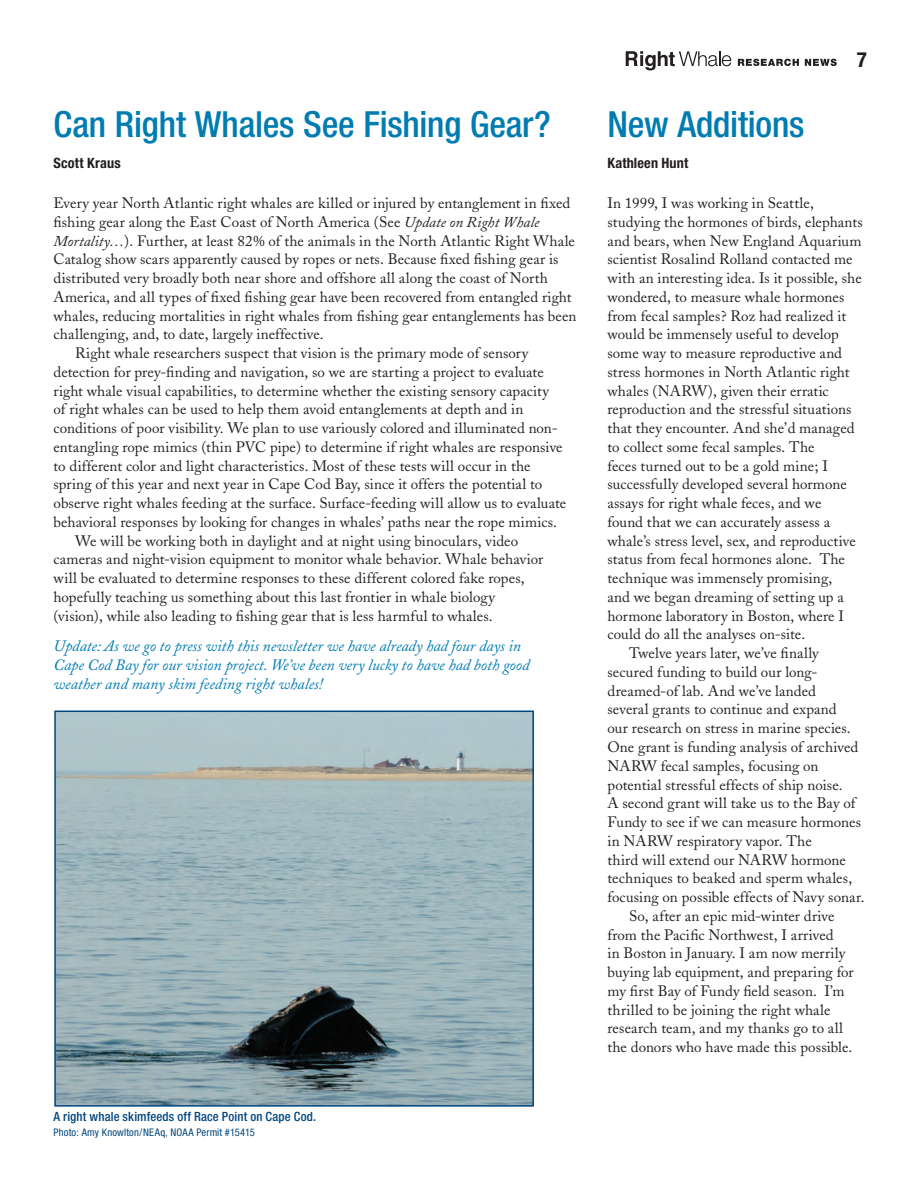
<style>
.page{position:relative;width:917px;height:1190px;background:#fff}
.page>*{position:absolute;margin:0;border:0;box-sizing:border-box;transform-origin:0 0}
.t1{font:500 condensed 36px "Helvetica Neue";letter-spacing:-.005em;color:#007cb1}
.t2{font:700 condensed 21px "Helvetica Neue";color:#231f20}
.t3{font:italic 15.75px/18.8px "Adobe Caslon";color:#007cb1}
.t4{font:15px "Adobe Caslon";letter-spacing:.005em;color:#231f20}
.t5{font:700 condensed 14.25px "Helvetica Neue";letter-spacing:.01em;color:#231f20}
.t6{font:500 condensed 12.75px "Helvetica Neue";letter-spacing:.01em;color:#00467e}
.t7{font:condensed 10.5px "Helvetica Neue";letter-spacing:.015em;color:#00467e}
.s1{font-style:italic}
</style>
<div class="page">
<svg style="left:625px;top:51px;width:106px;height:19px"></svg>
<svg style="left:737px;top:59px;width:61px;height:7px"></svg>
<svg style="left:804px;top:59px;width:32px;height:7px"></svg>
<img style="left:57px;top:713px;width:473px;height:390px">
<div style="left:54px;top:710px;width:479px;height:396px;border:2px solid #00467e"></div>
<h1 class="t1" style="left:53px;top:103px;width:498px">Can Right Whales See Fishing Gear?</h1>
<p class="t5" style="left:53px;top:154px;width:69px">Scott Kraus</p>
<p class="t4" style="left:53px;top:194px;width:518px">Every year North Atlantic right whales are killed or injured by entanglement in fixed</p>
<p class="t4" style="left:53px;top:213px;width:487px">fishing gear along the East Coast of North America (See <span class="s1">Update on Right Whale</span></p>
<p class="t4" style="left:53px;top:232px;width:523px"><span class="s1">Mortality…</span>). Further, at least 82% of the animals in the North Atlantic Right Whale</p>
<p class="t4" style="left:53px;top:250px;width:506px">Catalog show scars apparently caused by ropes or nets. Because fixed fishing gear is</p>
<p class="t4" style="left:53px;top:269px;width:495px">distributed very broadly both near shore and offshore all along the coast of North</p>
<p class="t4" style="left:53px;top:288px;width:519px">America, and all types of fixed fishing gear have been recovered from entangled right</p>
<p class="t4" style="left:53px;top:307px;width:524px">whales, reducing mortalities in right whales from fishing gear entanglements has been</p>
<p class="t4" style="left:53px;top:325px;width:272px">challenging, and, to date, largely ineffective.</p>
<p class="t4" style="left:75px;top:344px;width:454px">Right whale researchers suspect that vision is the primary mode of sensory</p>
<p class="t4" style="left:53px;top:363px;width:491px">detection for prey-finding and navigation, so we are starting a project to evaluate</p>
<p class="t4" style="left:53px;top:382px;width:497px">right whale visual capabilities, to determine whether the existing sensory capacity</p>
<p class="t4" style="left:53px;top:400px;width:471px">of right whales can be used to help them avoid entanglements at depth and in</p>
<p class="t4" style="left:53px;top:419px;width:505px">conditions of poor visibility. We plan to use variously colored and illuminated non-</p>
<p class="t4" style="left:53px;top:438px;width:510px">entangling rope mimics (thin PVC pipe) to determine if right whales are responsive</p>
<p class="t4" style="left:53px;top:457px;width:478px">to different color and light characteristics. Most of these tests will occur in the</p>
<p class="t4" style="left:53px;top:475px;width:490px">spring of this year and next year in Cape Cod Bay, since it offers the potential to</p>
<p class="t4" style="left:53px;top:494px;width:514px">observe right whales feeding at the surface. Surface-feeding will allow us to evaluate</p>
<p class="t4" style="left:53px;top:513px;width:505px">behavioral responses by looking for changes in whales’ paths near the rope mimics.</p>
<p class="t4" style="left:75px;top:532px;width:444px">We will be working both in daylight and at night using binoculars, video</p>
<p class="t4" style="left:53px;top:550px;width:491px">cameras and night-vision equipment to monitor whale behavior. Whale behavior</p>
<p class="t4" style="left:53px;top:569px;width:472px">will be evaluated to determine responses to these different colored fake ropes,</p>
<p class="t4" style="left:53px;top:588px;width:443px">hopefully teaching us something about this last frontier in whale biology</p>
<p class="t4" style="left:53px;top:607px;width:440px">(vision), while also leading to fishing gear that is less harmful to whales.</p>
<p class="t3" style="left:53px;top:637px;width:477px">Update: As we go to press with this newsletter we have already had four days in<br>Cape Cod Bay for our vision project. We’ve been very lucky to have had both good weather and many skim feeding right whales!</p>
<p class="t6" style="left:53px;top:1109px;width:264px">A right whale skimfeeds off Race Point on Cape Cod.</p>
<p class="t7" style="left:53px;top:1126px;width:203px">Photo: Amy Knowlton/NEAq, NOAA Permit #15415</p>
<h2 class="t2" style="left:856px;top:47px;width:12px">7</h2>
<h1 class="t1" style="left:607px;top:103px;width:198px">New Additions</h1>
<p class="t5" style="left:607px;top:154px;width:82px">Kathleen Hunt</p>
<p class="t4" style="left:607px;top:194px;width:208px">In 1999, I was working in Seattle,</p>
<p class="t4" style="left:607px;top:213px;width:257px">studying the hormones of birds, elephants</p>
<p class="t4" style="left:607px;top:232px;width:255px">and bears, when New England Aquarium</p>
<p class="t4" style="left:607px;top:250px;width:246px">scientist Rosalind Rolland contacted me</p>
<p class="t4" style="left:607px;top:269px;width:256px">with an interesting idea. Is it possible, she</p>
<p class="t4" style="left:607px;top:288px;width:238px">wondered, to measure whale hormones</p>
<p class="t4" style="left:607px;top:307px;width:240px">from fecal samples? Roz had realized it</p>
<p class="t4" style="left:607px;top:325px;width:233px">would be immensely useful to develop</p>
<p class="t4" style="left:607px;top:344px;width:236px">some way to measure reproductive and</p>
<p class="t4" style="left:607px;top:363px;width:243px">stress hormones in North Atlantic right</p>
<p class="t4" style="left:607px;top:382px;width:223px">whales (NARW), given their erratic</p>
<p class="t4" style="left:607px;top:400px;width:245px">reproduction and the stressful situations</p>
<p class="t4" style="left:607px;top:419px;width:249px">that they encounter. And she’d managed</p>
<p class="t4" style="left:607px;top:438px;width:208px">to collect some fecal samples. The</p>
<p class="t4" style="left:607px;top:457px;width:222px">feces turned out to be a gold mine; I</p>
<p class="t4" style="left:607px;top:475px;width:241px">successfully developed several hormone</p>
<p class="t4" style="left:607px;top:494px;width:215px">assays for right whale feces, and we</p>
<p class="t4" style="left:607px;top:513px;width:224px">found that we can accurately assess a</p>
<p class="t4" style="left:607px;top:532px;width:250px">whale’s stress level, sex, and reproductive</p>
<p class="t4" style="left:607px;top:550px;width:239px">status from fecal hormones alone. The</p>
<p class="t4" style="left:607px;top:569px;width:226px">technique was immensely promising,</p>
<p class="t4" style="left:607px;top:588px;width:238px">and we began dreaming of setting up a</p>
<p class="t4" style="left:607px;top:607px;width:238px">hormone laboratory in Boston, where I</p>
<p class="t4" style="left:607px;top:625px;width:199px">could do all the analyses on-site.</p>
<p class="t4" style="left:629px;top:644px;width:191px">Twelve years later, we’ve finally</p>
<p class="t4" style="left:607px;top:663px;width:211px">secured funding to build our long-</p>
<p class="t4" style="left:607px;top:682px;width:210px">dreamed-of lab. And we’ve landed</p>
<p class="t4" style="left:607px;top:700px;width:231px">several grants to continue and expand</p>
<p class="t4" style="left:607px;top:719px;width:245px">our research on stress in marine species.</p>
<p class="t4" style="left:607px;top:738px;width:252px">One grant is funding analysis of archived</p>
<p class="t4" style="left:607px;top:757px;width:212px">NARW fecal samples, focusing on</p>
<p class="t4" style="left:607px;top:775px;width:237px">potential stressful effects of ship noise.</p>
<p class="t4" style="left:607px;top:794px;width:249px">A second grant will take us to the Bay of</p>
<p class="t4" style="left:607px;top:813px;width:255px">Fundy to see if we can measure hormones</p>
<p class="t4" style="left:607px;top:832px;width:206px">in NARW respiratory vapor. The</p>
<p class="t4" style="left:607px;top:850px;width:240px">third will extend our NARW hormone</p>
<p class="t4" style="left:607px;top:869px;width:246px">techniques to beaked and sperm whales,</p>
<p class="t4" style="left:607px;top:888px;width:258px">focusing on possible effects of Navy sonar.</p>
<p class="t4" style="left:629px;top:907px;width:207px">So, after an epic mid-winter drive</p>
<p class="t4" style="left:607px;top:925px;width:228px">from the Pacific Northwest, I arrived</p>
<p class="t4" style="left:607px;top:944px;width:239px">in Boston in January. I am now merrily</p>
<p class="t4" style="left:607px;top:963px;width:248px">buying lab equipment, and preparing for</p>
<p class="t4" style="left:607px;top:982px;width:238px">my first Bay of Fundy field season. I’m</p>
<p class="t4" style="left:607px;top:1000px;width:224px">thrilled to be joining the right whale</p>
<p class="t4" style="left:607px;top:1019px;width:237px">research team, and my thanks go to all</p>
<p class="t4" style="left:607px;top:1038px;width:246px">the donors who have made this possible.</p>
</div>
